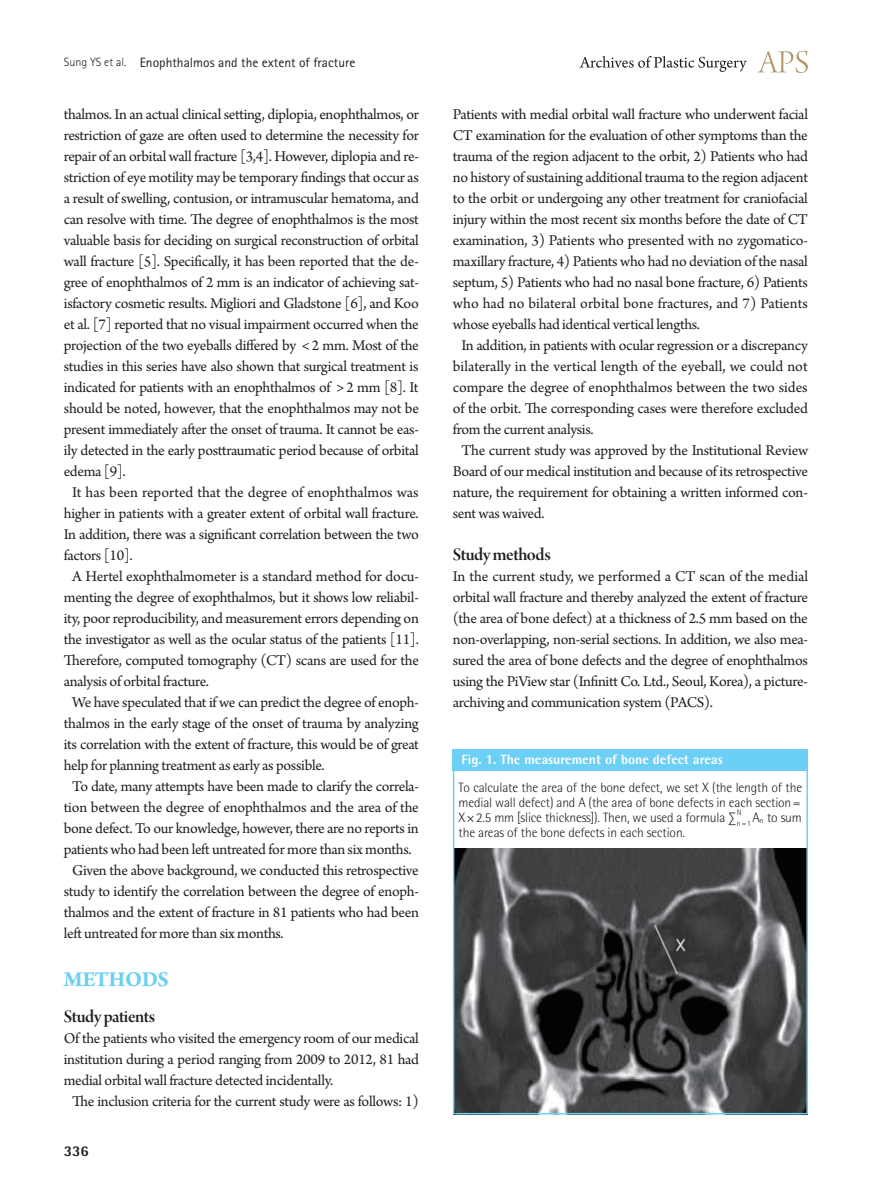
<style>
.page{position:relative;width:893px;height:1191px;background:#fff}
.page>*{position:absolute;margin:0;border:0;box-sizing:border-box;transform-origin:0 0}
.대제목{font:700 22.5px "Arno Pro";letter-spacing:-.02em;color:#6bcff6}
.중제목{font:18.75px "Arno Pro Smbd Display";letter-spacing:-.025em;color:#231f20}
.본문_성형{font:15.75px/21px "Arno Pro";letter-spacing:-.02em;color:#231f20;text-align:justify}
.t1{font:800 15px "Rotis Semi Sans Std";color:#231f20}
.그림__표-설명{font:300 13.5px/15px "Rotis Semi Sans Std";letter-spacing:-.01em;color:#231f20;text-align:justify}
.하시라_제목{font:13.5px "Rotis Sans Serif Std";color:#231f20}
.표_그림_제목_볼드{font:800 13.5px "Rotis Semi Sans Std";color:#fff}
.그림__표-설명-2{font:300 7.8px "Rotis Semi Sans Std";color:#231f20}
.s1{font-weight:300;font-size:12px}
</style>
<div class="page">
<svg style="left:757px;top:51px;width:51px;height:22px"></svg>
<svg style="left:579px;top:56px;width:168px;height:16px"></svg>
<div style="left:453px;top:749px;width:355px;height:21px;background:#6bcff6"></div>
<img style="left:456px;top:848px;width:349px;height:263px">
<div style="left:453px;top:749px;width:355px;height:365px;border:2px solid #6bcff6"></div>
<p class="하시라_제목" style="left:64px;top:54px;width:293px"><span class="s1">Sung YS et al.</span> Enophthalmos and the extent of fracture</p>
<p class="본문_성형" style="left:64px;top:105px;width:357px">thalmos. In an actual clinical setting, diplopia, enophthalmos, or restriction of gaze are often used to determine the necessity for repair of an orbital wall fracture [3,4]. However, diplopia and re&shy;striction of eye motility may be temporary findings that occur as a result of swelling, contusion, or intramuscular hematoma, and can resolve with time. The degree of enophthalmos is the most valuable basis for deciding on surgical reconstruction of orbital wall fracture [5]. Specifically, it has been reported that the de&shy;gree of enophthalmos of 2 mm is an indicator of achieving sat&shy;isfactory cosmetic results. Migliori and Gladstone [6], and Koo et al. [7] reported that no visual impairment occurred when the projection of the two eyeballs differed by &lt; 2 mm. Most of the studies in this series have also shown that surgical treatment is indicated for patients with an enophthalmos of &gt; 2 mm [8]. It should be noted, however, that the enophthalmos may not be present immediately after the onset of trauma. It cannot be eas&shy;ily detected in the early posttraumatic period because of orbital edema [9].</p>
<p class="본문_성형" style="left:64px;top:483px;width:357px;text-indent:9px">It has been reported that the degree of enophthalmos was higher in patients with a greater extent of orbital wall fracture.<br>In addition, there was a significant correlation between the two factors [10].</p>
<p class="본문_성형" style="left:64px;top:567px;width:357px;text-indent:9px">A Hertel exophthalmometer is a standard method for docu&shy;menting the degree of exophthalmos, but it shows low reliabil&shy;ity, poor reproducibility, and measurement errors depending on the investigator as well as the ocular status of the patients [11].<br>Therefore, computed tomography (CT) scans are used for the analysis of orbital fracture.</p>
<p class="본문_성형" style="left:64px;top:693px;width:357px;text-indent:9px">We have speculated that if we can predict the degree of enoph&shy;thalmos in the early stage of the onset of trauma by analyzing its correlation with the extent of fracture, this would be of great help for planning treatment as early as possible.</p>
<p class="본문_성형" style="left:64px;top:777px;width:357px;text-align:center">To date, many attempts have been made to clarify the correla&shy;tion between the degree of enophthalmos and the area of the bone defect. To our knowledge, however, there are no reports in patients who had been left untreated for more than six months.</p>
<p class="본문_성형" style="left:64px;top:861px;width:357px;text-indent:9px">Given the above background, we conducted this retrospective study to identify the correlation between the degree of enoph&shy;thalmos and the extent of fracture in 81 patients who had been left untreated for more than six months.</p>
<p class="대제목" style="left:64px;top:966px;width:107px">METHODS</p>
<p class="중제목" style="left:64px;top:1006px;width:93px">Study patients</p>
<p class="본문_성형" style="left:64px;top:1029px;width:357px">Of the patients who visited the emergency room of our medical institution during a period ranging from 2009 to 2012, 81 had medial orbital wall fracture detected incidentally.</p>
<p class="본문_성형" style="left:72px;top:1092px;width:348px">The inclusion criteria for the current study were as follows: 1)</p>
<p class="t1" style="left:64px;top:1141px;width:27px">336</p>
<p class="본문_성형" style="left:453px;top:105px;width:357px">Patients with medial orbital wall fracture who underwent facial CT examination for the evaluation of other symptoms than the trauma of the region adjacent to the orbit, 2) Patients who had no history of sustaining additional trauma to the region adjacent to the orbit or undergoing any other treatment for craniofacial injury within the most recent six months before the date of CT examination, 3) Patients who presented with no zygomatico&shy;maxillary fracture, 4) Patients who had no deviation of the nasal septum, 5) Patients who had no nasal bone fracture, 6) Patients who had no bilateral orbital bone fractures, and 7) Patients whose eyeballs had identical vertical lengths.</p>
<p class="본문_성형" style="left:453px;top:336px;width:357px;text-indent:9px">In addition, in patients with ocular regression or a discrepancy bilaterally in the vertical length of the eyeball, we could not compare the degree of enophthalmos between the two sides of the orbit. The corresponding cases were therefore excluded from the current analysis.</p>
<p class="본문_성형" style="left:453px;top:441px;width:357px;text-indent:9px">The current study was approved by the Institutional Review Board of our medical institution and because of its retrospective nature, the requirement for obtaining a written informed con&shy;sent was waived.</p>
<p class="중제목" style="left:453px;top:544px;width:99px">Study methods</p>
<p class="본문_성형" style="left:453px;top:567px;width:357px">In the current study, we performed a CT scan of the medial orbital wall fracture and thereby analyzed the extent of fracture (the area of bone defect) at a thickness of 2.5 mm based on the non-overlapping, non-serial sections. In addition, we also mea&shy;sured the area of bone defects and the degree of enophthalmos using the PiView star (Infinitt Co. Ltd., Seoul, Korea), a picture&shy;archiving and communication system (PACS).</p>
<p class="표_그림_제목_볼드" style="left:461px;top:751px;width:263px">Fig. 1. The measurement of bone defect areas</p>
<p class="그림__표-설명" style="left:459px;top:779px;width:345px">To calculate the area of the bone defect, we set X (the length of the medial wall defect) and A (the area of bone defects in each section= X×2.5 mm [slice thickness]). Then, we used a formula ∑</p>
<p class="그림__표-설명-2" style="left:737px;top:808px;width:6px">N</p>
<p class="그림__표-설명-2" style="left:737px;top:819px;width:28px">n=1<sup>A</sup>n</p>
<p class="그림__표-설명" style="left:767px;top:809px;width:36px">to sum</p>
<p class="그림__표-설명" style="left:459px;top:824px;width:228px">the areas of the bone defects in each section.</p>
</div>
